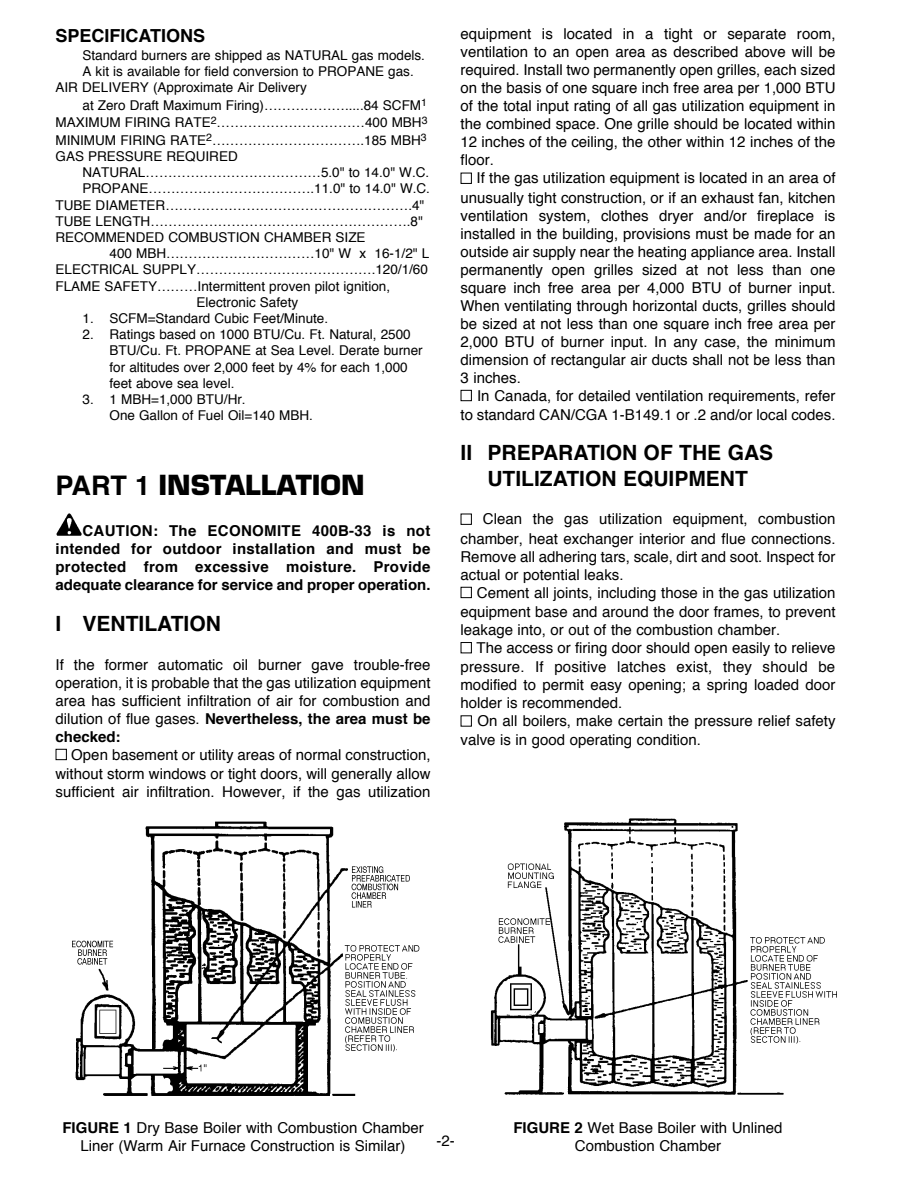
<style>
.page{position:relative;width:918px;height:1188px;background:#fff}
.page>*{position:absolute;margin:0;border:0;box-sizing:border-box;transform-origin:0 0}
.t1{font:700 27px "Eurostile";color:#000}
.t2{font:700 21px/25.2px "Helvetica";color:#000;text-align:center}
.t3{font:700 18px "Helvetica";color:#000}
.t4{font:15px/18px "Helvetica";color:#000;text-align:justify}
.t5{font:700 15px/18px "Helvetica";color:#000;text-align:justify}
.t6{font:italic 15px/18px "Helvetica";color:#000;text-align:center}
.t7{font:13.5px/16.2px "Helvetica";color:#000}
.s1{font-family:"Helvetica"}
.s2{font-weight:700}
.s3{color:#fff}
.s4{font-weight:700;font-style:normal}
</style>
<div class="page">
<img style="left:56px;top:513px;width:26px;height:23px">
<img style="left:72px;top:821px;width:348px;height:275px">
<img style="left:490px;top:818px;width:347px;height:277px">
<p class="t3" style="left:56px;top:29px;width:151px">SPECIFICATIONS</p>
<p class="t7" style="left:82px;top:48px;width:344px">Standard burners are shipped as NATURAL gas models.</p>
<p class="t7" style="left:82px;top:65px;width:333px">A kit is available for field conversion to PROPANE gas.</p>
<p class="t7" style="left:56px;top:81px;width:253px">AIR DELIVERY (Approximate Air Delivery</p>
<p class="t7" style="left:56px;top:98px;width:374px;line-height:17.5px;text-align:justify;text-indent:27px">at Zero Draft Maximum Firing)……………….....84 SCFM<sup>1<br></sup>MAXIMUM FIRING RATE<sup>2</sup>……………………………400 MBH<sup>3<br></sup>MINIMUM FIRING RATE<sup>2</sup>…………………………….185 MBH<sup>3</sup></p>
<p class="t7" style="left:56px;top:149px;width:184px">GAS PRESSURE REQUIRED</p>
<p class="t7" style="left:82px;top:166px;width:348px">NATURAL…………………………………5.0" to 14.0" W.C.</p>
<p class="t7" style="left:82px;top:182px;width:349px">PROPANE……………………………….11.0" to 14.0" W.C.</p>
<p class="t7" style="left:56px;top:198px;width:370px">TUBE DIAMETER……………………………………………….4"</p>
<p class="t7" style="left:56px;top:214px;width:369px">TUBE LENGTH………………………………………………….8"</p>
<p class="t7" style="left:56px;top:230px;width:312px">RECOMMENDED COMBUSTION CHAMBER SIZE</p>
<p class="t7" style="left:110px;top:247px;width:321px">400 MBH……………………………10" W x 16-1/2" L</p>
<p class="t7" style="left:56px;top:263px;width:374px">ELECTRICAL SUPPLY………………………………….120/1/60</p>
<p class="t7" style="left:56px;top:279px;width:336px">FLAME SAFETY………Intermittent proven pilot ignition,</p>
<p class="t7" style="left:197px;top:295px;width:103px">Electronic Safety</p>
<p class="t7" style="left:82px;top:311px;width:247px">1. SCFM=Standard Cubic Feet/Minute.</p>
<p class="t7" style="left:110px;top:328px;width:315px;text-indent:-27px">2. Ratings based on 1000 BTU/Cu. Ft. Natural, 2500<br>BTU/Cu. Ft. PROPANE at Sea Level. Derate burner for altitudes over 2,000 feet by 4% for each 1,000 feet above sea level.</p>
<p class="t7" style="left:110px;top:392px;width:205px;text-indent:-27px">3. 1 MBH=1,000 BTU/Hr.<br>One Gallon of Fuel Oil=140 MBH.</p>
<h1 class="t1" style="left:56px;top:475px;width:311px"><span class="s1">PART 1</span> INSTALLATION</h1>
<p class="t5" style="left:56px;top:524px;width:377px;text-indent:27px">CAUTION: The ECONOMITE 400B-33 is not intended for outdoor installation and must be protected from excessive moisture. Provide adequate clearance for service and proper operation.</p>
<h2 class="t2" style="left:56px;top:613px;width:167px">I VENTILATION</h2>
<p class="t4" style="left:56px;top:657px;width:377px">If the former automatic oil burner gave trouble-free operation, it is probable that the gas utilization equipment area has sufficient infiltration of air for combustion and dilution of flue gases. <span class="s2">Nevertheless, the area must be checked:</span></p>
<p class="t4" style="left:56px;top:747px;width:377px;line-height:18.6px"><span class="s3">■</span> Open basement or utility areas of normal construction, without storm windows or tight doors, will generally allow sufficient air infiltration. However, if the gas utilization</p>
<p class="t4" style="left:460px;top:27px;width:377px">equipment is located in a tight or separate room, ventilation to an open area as described above will be required. Install two permanently open grilles, each sized on the basis of one square inch free area per 1,000 BTU of the total input rating of all gas utilization equipment in the combined space. One grille should be located within 12 inches of the ceiling, the other within 12 inches of the floor.</p>
<p class="t4" style="left:460px;top:171px;width:377px"><span class="s3">■</span> If the gas utilization equipment is located in an area of unusually tight construction, or if an exhaust fan, kitchen ventilation system, clothes dryer and/or fireplace is installed in the building, provisions must be made for an outside air supply near the heating appliance area. Install permanently open grilles sized at not less than one square inch free area per 4,000 BTU of burner input.<br>When ventilating through horizontal ducts, grilles should be sized at not less than one square inch free area per 2,000 BTU of burner input. In any case, the minimum dimension of rectangular air ducts shall not be less than 3 inches.</p>
<p class="t4" style="left:460px;top:387px;width:377px;line-height:19.2px"><span class="s3">■</span> In Canada, for detailed ventilation requirements, refer to standard CAN/CGA 1-B149.1 or .2 and/or local codes.</p>
<h2 class="t2" style="left:460px;top:442px;width:314px">II PREPARATION OF THE GAS<br>UTILIZATION EQUIPMENT</h2>
<p class="t4" style="left:460px;top:511px;width:377px;line-height:18.5px"><span class="s3">■</span> Clean the gas utilization equipment, combustion chamber, heat exchanger interior and flue connections.<br>Remove all adhering tars, scale, dirt and soot. Inspect for actual or potential leaks.</p>
<p class="t4" style="left:460px;top:585px;width:377px;line-height:18.6px"><span class="s3">■</span> Cement all joints, including those in the gas utilization equipment base and around the door frames, to prevent leakage into, or out of the combustion chamber.</p>
<p class="t4" style="left:460px;top:640px;width:377px;line-height:18.5px"><span class="s3">■</span> The access or firing door should open easily to relieve pressure. If positive latches exist, they should be modified to permit easy opening; a spring loaded door holder is recommended.</p>
<p class="t4" style="left:460px;top:713px;width:377px;line-height:19.2px"><span class="s3">■</span> On all boilers, make certain the pressure relief safety valve is in good operating condition.</p>
<p class="t6" style="left:62px;top:1120px;width:363px"><span class="s4">FIGURE 1</span> Dry Base Boiler with Combustion Chamber<br>Liner (Warm Air Furnace Construction is Similar)</p>
<p class="t6" style="left:513px;top:1120px;width:271px"><span class="s4">FIGURE 2</span> Wet Base Boiler with Unlined<br>Combustion Chamber</p>
<p class="t4" style="left:436px;top:1134px;width:20px">-2-</p>
</div>
